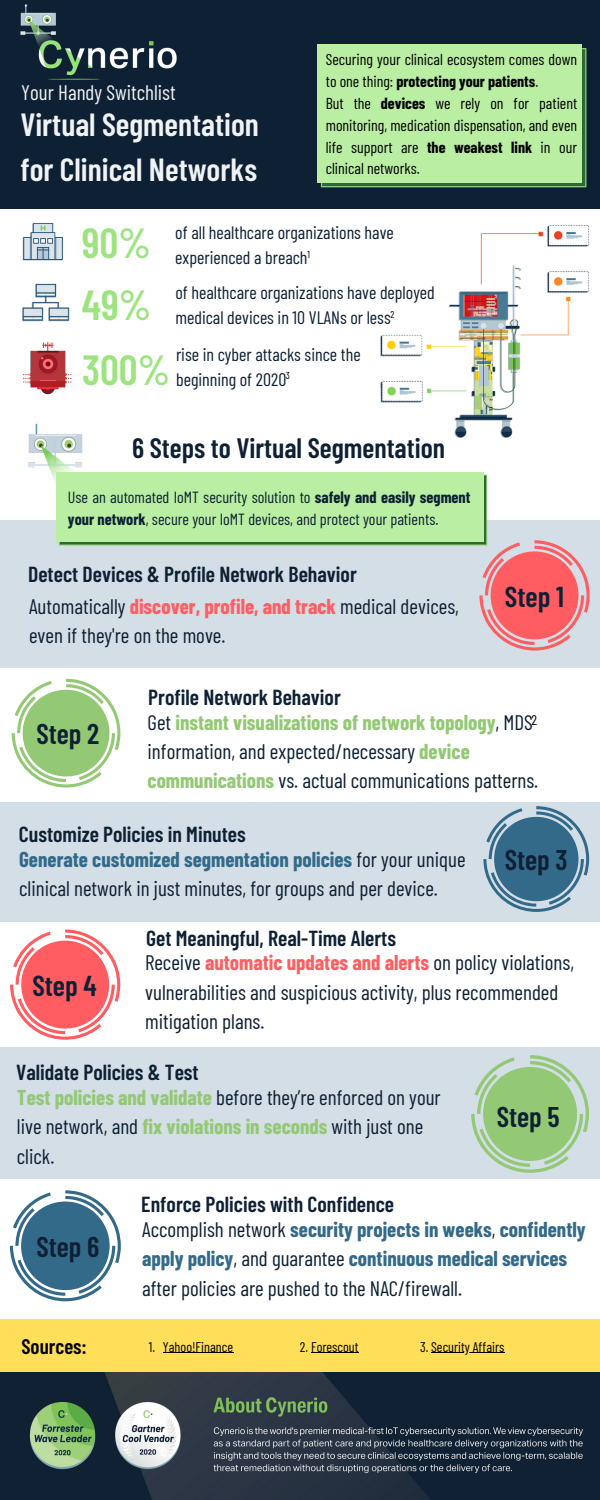
<style>
.page{position:relative;width:600px;height:1500px;background:#fff}
.page>*{position:absolute;margin:0;border:0;box-sizing:border-box;transform-origin:0 0}
.t1{font:600 42px/65px "Barlow Condensed";color:#9de481}
.t2{font:600 32px/44.2px "Barlow Condensed";color:#f0f2f6}
.t3{font:600 28.7px "Barlow Condensed";color:#0e2033}
.t4{font:600 28.5px "Barlow Condensed";color:#0e2033}
.t5{font:600 28px "Barlow Condensed";color:#0e2033}
.t6{font:600 21.7px "Barlow Condensed";color:#0e2033}
.t7{font:21px/29.2px "Barlow Condensed";color:#0e2033}
.t8{font:21px "Barlow Condensed";color:#f0f2f6}
.t9{font:600 21px "Barlow Condensed";color:#000}
.t10{font:18px/25px "Barlow Condensed";color:#0e2033}
.t11{font:16.1px/22.2px "Barlow Condensed";color:#0e2033}
.t12{font:15.8px/21.8px "Barlow Condensed";color:#000}
.t13{font:14px "Barlow Condensed";color:#000}
.t14{font:10px "Barlow Condensed";color:#000}
.s1{font-weight:700}
.s2{font-weight:700;color:#ff5d62}
.s3{font-weight:700;color:#93c874}
.s4{font-weight:700;color:#336a89}
</style>
<div class="page">
<div style="left:0;top:520px;width:600px;height:147px;background:#d3dee6"></div>
<div style="left:0;top:802px;width:600px;height:120px;background:#d3dee6"></div>
<svg style="left:12px;top:679px;width:108px;height:109px"></svg>
<div style="left:0;top:1319px;width:600px;height:70px;background:#ffde59"></div>
<img style="left:0;top:1372px;width:600px;height:128px">
<img style="left:22px;top:223px;width:41px;height:38px">
<img style="left:22px;top:283px;width:48px;height:39px">
<img style="left:23px;top:341px;width:49px;height:54px">
<img style="left:28px;top:422px;width:55px;height:62px">
<div style="left:56px;top:472px;width:427px;height:70px;background:#baefa3"></div>
<svg style="left:59px;top:475px;width:531px;height:176px"></svg>
<svg style="left:483px;top:806px;width:106px;height:106px"></svg>
<div style="left:0;top:1048px;width:600px;height:131px;background:#d3dee6"></div>
<svg style="left:10px;top:929px;width:110px;height:111px"></svg>
<svg style="left:471px;top:1055px;width:118px;height:118px"></svg>
<svg style="left:10px;top:1190px;width:111px;height:111px"></svg>
<div style="left:0;top:0;width:600px;height:208px;background:#0e2033"></div>
<img style="left:20px;top:4px;width:157px;height:76px">
<svg style="left:321px;top:48px;width:265px;height:139px;background:#548f50"></svg>
<div style="left:317px;top:44px;width:265px;height:138px;background:#baefa3"></div>
<img style="left:373px;top:208px;width:224px;height:230px">
<hr style="left:163px;top:1353px;width:70px;height:1px;background:#000">
<hr style="left:311px;top:1352px;width:48px;height:1px;background:#000">
<hr style="left:431px;top:1352px;width:73px;height:1px;background:#000">
<p class="t8" style="left:21px;top:79px;width:156px">Your Handy Switchlist</p>
<h2 class="t2" style="left:20px;top:101px;width:240px">Virtual Segmentation for Clinical Networks</h2>
<p class="t12" style="left:326px;top:48px;width:253px">Securing your clinical ecosystem comes down to one thing: <span class="s1">protecting your patients</span>.<br>But the <span class="s1">devices</span> we rely on for patient monitoring, medication dispensation, and even life support are <span class="s1">the weakest link</span> in our clinical networks.</p>
<h1 class="t1" style="left:82px;top:209px;width:71px">90%</h1>
<p class="t10" style="left:175px;top:219px;width:220px;line-height:24.7px">of all healthcare organizations have experienced a breach</p>
<h1 class="t1" style="left:82px;top:270px;width:90px">49%<br>300%</h1>
<p class="t14" style="left:307px;top:248px;width:4px">1</p>
<p class="t10" style="left:175px;top:279px;width:261px">of healthcare organizations have deployed medical devices in 10 VLANs or less</p>
<p class="t14" style="left:391px;top:308px;width:6px">2</p>
<p class="t10" style="left:176px;top:341px;width:186px">rise in cyber attacks since the beginning of 2020</p>
<p class="t14" style="left:286px;top:369px;width:6px">3</p>
<h3 class="t5" style="left:132px;top:430px;width:314px">6 Steps to Virtual Segmentation</h3>
<p class="t11" style="left:68px;top:485px;width:404px">Use an automated IoMT security solution to <span class="s1">safely and easily segment your network</span>, secure your IoMT devices, and protect your patients.</p>
<p class="t6" style="left:28px;top:561px;width:330px">Detect Devices &amp; Profile Network Behavior</p>
<p class="t7" style="left:29px;top:591px;width:431px">Automatically <span class="s2">discover, profile, and track</span> medical devices, even if they're on the move.</p>
<p class="t6" style="left:148px;top:683px;width:194px">Profile Network Behavior</p>
<h3 class="t3" style="left:505px;top:578px;width:61px">Step 1</h3>
<h3 class="t4" style="left:36px;top:716px;width:64px">Step 2</h3>
<p class="t7" style="left:148px;top:707px;width:392px">Get <span class="s3">instant visualizations of network topology</span>, MDS information, and expected/necessary <span class="s3">device communications</span> vs. actual communications patterns.</p>
<p class="t13" style="left:532px;top:711px;width:7px">2</p>
<p class="t6" style="left:19px;top:821px;width:228px">Customize Policies in Minutes</p>
<p class="t7" style="left:19px;top:844px;width:448px"><span class="s4">Generate customized segmentation policies</span> for your unique clinical network in just minutes, for groups and per device.</p>
<p class="t6" style="left:146px;top:924px;width:251px">Get Meaningful, Real-Time Alerts</p>
<h3 class="t4" style="left:505px;top:842px;width:64px">Step 3</h3>
<h3 class="t3" style="left:32px;top:967px;width:66px">Step 4</h3>
<p class="t7" style="left:145px;top:947px;width:430px">Receive <span class="s2">automatic updates and alerts</span> on policy violations, vulnerabilities and suspicious activity, plus recommended mitigation plans.</p>
<p class="t6" style="left:16px;top:1058px;width:184px">Validate Policies &amp; Test</p>
<p class="t7" style="left:17px;top:1082px;width:425px"><span class="s3">Test policies and validate</span> before they’re enforced on your live network, and <span class="s3">fix violations in seconds</span> with just one click.</p>
<p class="t6" style="left:141px;top:1190px;width:254px">Enforce Policies with Confidence</p>
<h3 class="t4" style="left:497px;top:1098px;width:64px">Step 5</h3>
<h3 class="t4" style="left:36px;top:1228px;width:64px">Step 6</h3>
<p class="t9" style="left:22px;top:1333px;width:67px">Sources:</p>
<p class="t7" style="left:142px;top:1214px;width:445px">Accomplish network <span class="s4">security projects in weeks</span>, <span class="s4">confidently apply policy</span>, and guarantee <span class="s4">continuous medical services </span>after policies are pushed to the NAC/firewall.</p>
<p class="t13" style="left:149px;top:1338px;width:86px">1. Yahoo!Finance</p>
<p class="t13" style="left:300px;top:1338px;width:60px">2. Forescout</p>
<p class="t13" style="left:420px;top:1338px;width:86px">3. Security Affairs</p>
</div>
